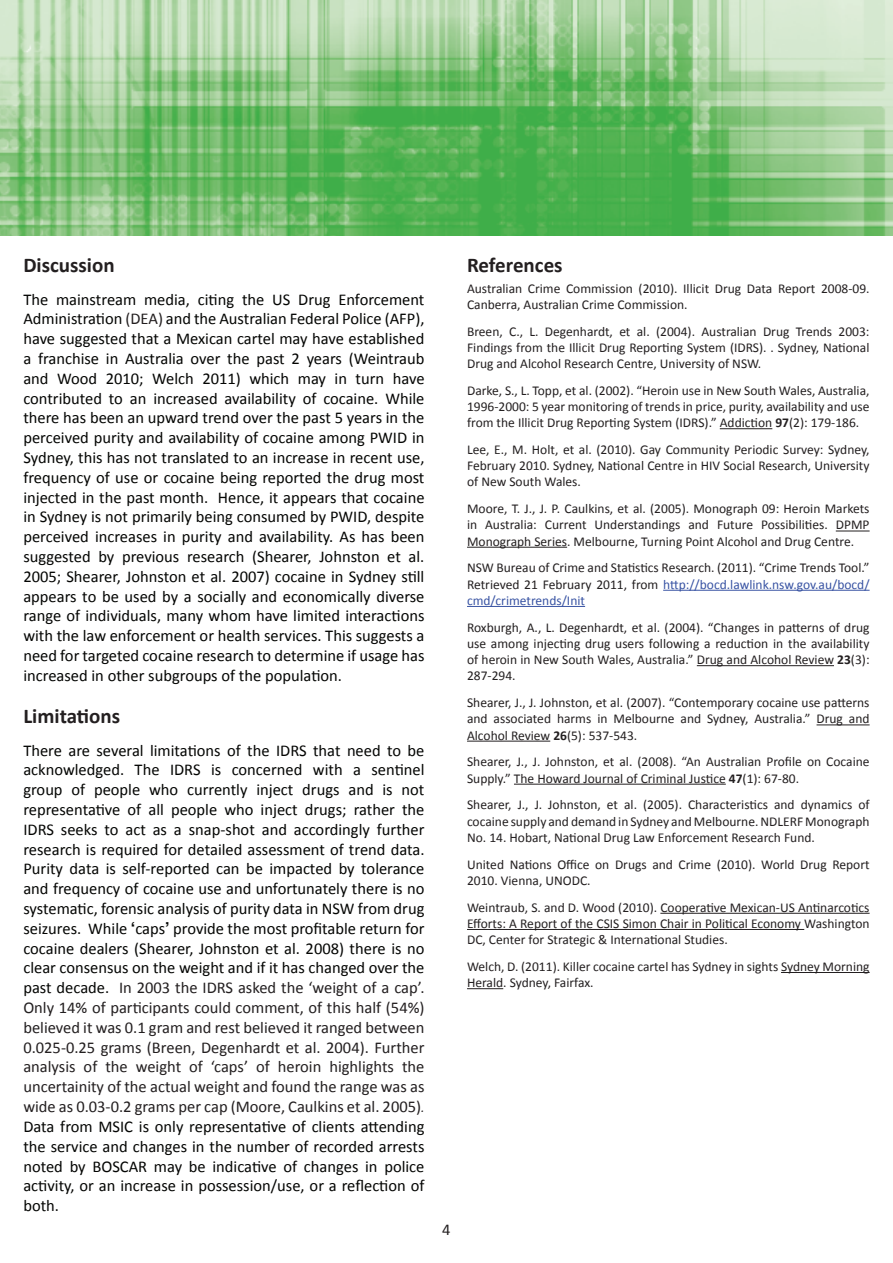
<style>
.page{position:relative;width:893px;height:1263px;background:#fff}
.page>*{position:absolute;margin:0;border:0;box-sizing:border-box;transform-origin:0 0}
.t1{font:700 21px "Calibri";color:#231f20}
.t2{font:16.5px/19.8px "Calibri";color:#040503;text-align:justify}
.t3{font:16.5px "Calibri";color:#231f20}
.t4{font:13.5px/16.2px "Calibri";color:#231f20;text-align:justify}
.s1{color:#231f20}
.s2{font-family:"Helvetica";font-weight:700}
.s3{font-style:italic;font-size:13.5px;color:#231f20}
.s4{font-weight:700}
.s5{color:#3853a3}
</style>
<div class="page">
<img style="left:0;top:0;width:893px;height:236px">
<hr style="left:720px;top:428px;width:52px;height:1px;background:#231f20">
<hr style="left:836px;top:530px;width:34px;height:1px;background:#231f20">
<hr style="left:467px;top:547px;width:100px;height:1px;background:#231f20">
<hr style="left:663px;top:590px;width:207px;height:1px;background:#3853a3">
<hr style="left:467px;top:606px;width:118px;height:1px;background:#3853a3">
<hr style="left:697px;top:665px;width:137px;height:1px;background:#231f20">
<hr style="left:816px;top:724px;width:54px;height:1px;background:#231f20">
<hr style="left:467px;top:741px;width:83px;height:1px;background:#231f20">
<hr style="left:514px;top:784px;width:212px;height:1px;background:#231f20">
<hr style="left:660px;top:913px;width:210px;height:1px;background:#231f20">
<hr style="left:467px;top:929px;width:337px;height:1px;background:#231f20">
<hr style="left:781px;top:972px;width:89px;height:1px;background:#231f20">
<hr style="left:467px;top:988px;width:36px;height:1px;background:#231f20">
<p class="t1" style="left:23px;top:252px;width:93px">Discussion</p>
<p class="t2" style="left:23px;top:288px;width:403px">The mainstream media, citing the US Drug Enforcement Administration <span class="s1">(DEA)</span> and the Australian Federal Police (AFP), have suggested that a Mexican cartel may have established a franchise in Australia over the past 2 years (Weintraub and Wood 2010; Welch 2011) which may in turn have contributed to an increased availability of cocaine. While there has been an upward trend over the past 5 years in the perceived purity and availability of cocaine among PWID in Sydney, this has not translated to an increase in recent use, frequency of use or cocaine being reported the drug most injected in the past month. Hence, it appears that cocaine in Sydney is not primarily being consumed by PWID, despite perceived increases in purity and availability. As has been suggested by previous research (Shearer, Johnston et al.<br>2005; Shearer, Johnston et al. 2007) cocaine in Sydney still appears to be used by a socially and economically diverse range of individuals, many whom have limited interactions with the law enforcement or health services. This suggests a need for targeted cocaine research to determine if usage has increased in other subgroups of the population.</p>
<p class="t1" style="left:23px;top:703px;width:98px">Limitations</p>
<p class="t2" style="left:23px;top:739px;width:403px">There are several limitations of the IDRS that need to be acknowledged. The IDRS is concerned with a sentinel group of people who currently inject drugs and is not representative of all people who inject drugs; rather the IDRS seeks to act as a snap-shot and accordingly further research is required for detailed assessment of trend data.<br>Purity data is self-reported can be impacted by tolerance and frequency of cocaine use and unfortunately there is no systematic, forensic analysis of purity data in NSW from drug seizures. While <span class="s2">‘</span>caps<span class="s2">’</span> provide the most profitable return for cocaine dealers (Shearer, Johnston et al. 2008) there is no clear consensus on the weight and if it has changed over the past decade. <span class="s1">In 2003 the IDRS asked the ‘weight of a cap’.<br>Only 14% of participants could comment, of this half (54%) believed it was 0.1 gram and rest believed it ranged between 0.025-0.25 grams (Breen, Degenhardt et al. 2004). Further analysis of the weight of ‘caps’ of heroin highlights the uncertainity of the actual weight and found the range was as wide as 0.03-0.2 grams per cap (Moore, Caulkins et al. 2005)</span><span class="s3">.<br></span>Data from MSIC is only representative of clients attending the service and changes in the number of recorded arrests noted by BOSCAR may be indicative of changes in police activity, or an increase in possession/use, or a reflection of both.</p>
<p class="t1" style="left:467px;top:252px;width:97px">References</p>
<p class="t4" style="left:467px;top:279px;width:404px">Australian Crime Commission (2010). Illicit Drug Data Report 2008-09.<br>Canberra, Australian Crime Commission.</p>
<p class="t4" style="left:467px;top:322px;width:404px">Breen, C., L. Degenhardt, et al. (2004). Australian Drug Trends 2003:<br>Findings from the Illicit Drug Reporting System (IDRS). . Sydney, National Drug and Alcohol Research Centre, University of NSW.</p>
<p class="t4" style="left:467px;top:382px;width:404px">Darke, S., L. Topp, et al. (2002). “Heroin use in New South Wales, Australia, 1996-2000: 5 year monitoring of trends in price, purity, availability and use from the Illicit Drug Reporting System (IDRS).” Addiction <span class="s4">97</span>(2): 179-186.</p>
<p class="t4" style="left:467px;top:441px;width:404px">Lee, E., M. Holt, et al. (2010). Gay Community Periodic Survey: Sydney, February 2010. Sydney, National Centre in HIV Social Research, University of New South Wales.</p>
<p class="t4" style="left:467px;top:500px;width:404px">Moore, T. J., J. P. Caulkins, et al. (2005). Monograph 09: Heroin Markets in Australia: Current Understandings and Future Possibilities. DPMP Monograph Series. Melbourne, Turning Point Alcohol and Drug Centre.</p>
<p class="t4" style="left:467px;top:559px;width:404px">NSW Bureau of Crime and Statistics Research. (2011). “Crime Trends Tool.” Retrieved 21 February 2011, from <span class="s5">http://bocd.lawlink.nsw.gov.au/bocd/ cmd/crimetrends/Init</span></p>
<p class="t4" style="left:467px;top:618px;width:404px">Roxburgh, A., L. Degenhardt, et al. (2004). “Changes in patterns of drug use among injecting drug users following a reduction in the availability of heroin in New South Wales, Australia.” Drug and Alcohol Review <span class="s4">23</span>(3):<br>287-294.</p>
<p class="t4" style="left:467px;top:694px;width:404px">Shearer, J., J. Johnston, et al. (2007). “Contemporary cocaine use patterns and associated harms in Melbourne and Sydney, Australia.” Drug and Alcohol Review <span class="s4">26</span>(5): 537-543.</p>
<p class="t4" style="left:467px;top:753px;width:404px">Shearer, J., J. Johnston, et al. (2008). “An Australian Profile on Cocaine<br>Supply.” The Howard Journal of Criminal Justice <span class="s4">47</span>(1): 67-80.</p>
<p class="t4" style="left:467px;top:796px;width:404px">Shearer, J., J. Johnston, et al. (2005). Characteristics and dynamics of cocaine supply and demand in Sydney and Melbourne. NDLERF Monograph No. 14. Hobart, National Drug Law Enforcement Research Fund.</p>
<p class="t4" style="left:467px;top:855px;width:404px">United Nations Office on Drugs and Crime (2010). World Drug Report<br>2010. Vienna, UNODC.</p>
<p class="t4" style="left:467px;top:898px;width:404px">Weintraub, S. and D. Wood (2010). Cooperative Mexican-US Antinarcotics Efforts: A Report of the CSIS Simon Chair in Political Economy Washington DC, Center for Strategic &amp; International Studies.</p>
<p class="t4" style="left:467px;top:958px;width:404px">Welch, D. (2011). Killer cocaine cartel has Sydney in sights Sydney Morning<br>Herald. Sydney, Fairfax.</p>
<p class="t3" style="left:442px;top:1219px;width:10px">4</p>
</div>
